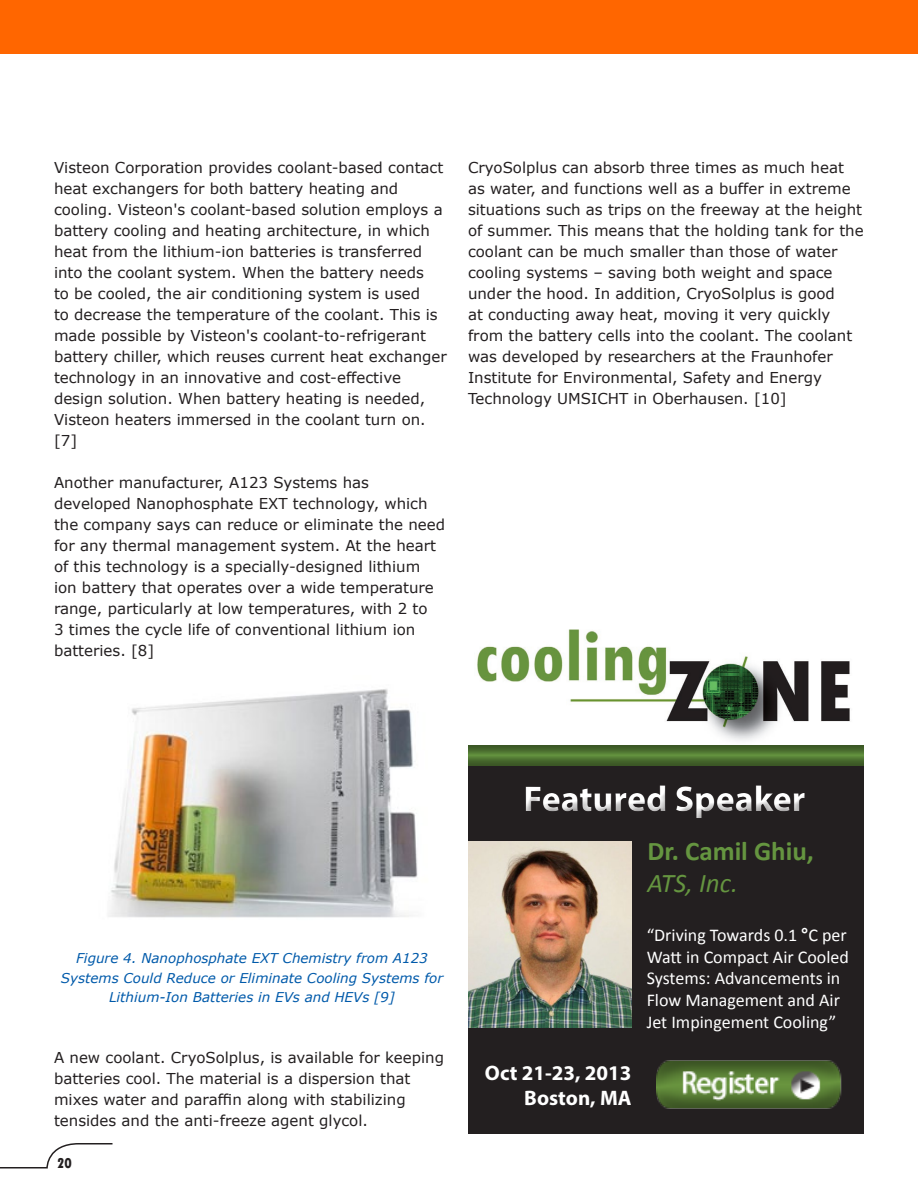
<style>
.page{position:relative;width:918px;height:1188px;background:#fff}
.page>*{position:absolute;margin:0;border:0;box-sizing:border-box;transform-origin:0 0}
.t1{font:700 36px "Myriad Pro";color:#fff}
.t2{font:700 27px "Calibri";color:#659540}
.t3{font:italic 27px "Calibri";color:#659540}
.t4{font:700 21px/25.2px "Myriad Pro";color:#fff;text-align:right}
.t5{font:18px/21.6px "Calibri";color:#fff}
.t6{font:15px/21px "Verdana";color:#231f20}
.t7{font:800 condensed 15px "Tw Cen";color:#231f20}
.t8{font:italic 13.5px/19.5px "Verdana";color:#015aaa;text-align:center}
.s1{font-family:"Arial";font-weight:700}
</style>
<div class="page">
<svg style="left:0;top:1143px;width:113px;height:26px"></svg>
<div style="left:0;top:0;width:918px;height:54px;background:#f60"></div>
<img style="left:108px;top:689px;width:310px;height:229px">
<div style="left:468px;top:760px;width:396px;height:374px;background:#231f20"></div>
<img style="left:468px;top:841px;width:164px;height:187px">
<img style="left:477px;top:629px;width:373px;height:112px">
<div style="left:468px;top:743px;width:396px;height:24px;background:#231f20;opacity:.5"></div>
<img style="left:656px;top:1060px;width:186px;height:49px">
<p class="t6" style="left:54px;top:157px;width:394px">Visteon Corporation provides coolant-based contact heat exchangers for both battery heating and cooling. Visteon's coolant-based solution employs a battery cooling and heating architecture, in which heat from the lithium-ion batteries is transferred into the coolant system. When the battery needs<br>to be cooled, the air conditioning system is used<br>to decrease the temperature of the coolant. This is made possible by Visteon's coolant-to-refrigerant battery chiller, which reuses current heat exchanger technology in an innovative and cost-effective design solution. When battery heating is needed, Visteon heaters immersed in the coolant turn on. [7]</p>
<p class="t6" style="left:54px;top:472px;width:393px">Another manufacturer, A123 Systems has developed Nanophosphate EXT technology, which the company says can reduce or eliminate the need for any thermal management system. At the heart of this technology is a specially-designed lithium ion battery that operates over a wide temperature range, particularly at low temperatures, with 2 to<br>3 times the cycle life of conventional lithium ion batteries. [8]</p>
<p class="t6" style="left:468px;top:157px;width:397px">CryoSolplus can absorb three times as much heat as water, and functions well as a buffer in extreme situations such as trips on the freeway at the height of summer. This means that the holding tank for the coolant can be much smaller than those of water cooling systems – saving both weight and space under the hood. In addition, CryoSolplus is good<br>at conducting away heat, moving it very quickly from the battery cells into the coolant. The coolant was developed by researchers at the Fraunhofer Institute for Environmental, Safety and Energy Technology UMSICHT in Oberhausen. [10]</p>
<p class="t8" style="left:61px;top:948px;width:384px">Figure 4. Nanophosphate EXT Chemistry from A123<br>Systems Could Reduce or Eliminate Cooling Systems for<br>Lithium-Ion Batteries in EVs and HEVs [9]</p>
<p class="t6" style="left:54px;top:1047px;width:392px">A new coolant. CryoSolplus, is available for keeping batteries cool. The material is a dispersion that mixes water and paraffin along with stabilizing tensides and the anti-freeze agent glycol.</p>
<p class="t7" style="left:57px;top:1154px;width:16px">20</p>
<h1 class="t1" style="left:524px;top:775px;width:283px">Featured Speaker</h1>
<h2 class="t2" style="left:648px;top:834px;width:168px">Dr. Camil Ghiu,</h2>
<h2 class="t3" style="left:648px;top:865px;width:92px">ATS, Inc.</h2>
<p class="t5" style="left:647px;top:925px;width:204px">“Driving Towards 0.1 <span class="s1">°</span>C per<br>Watt in Compact Air Cooled<br>Systems: Advancements in<br>Flow Management and Air<br>Jet Impingement Cooling”</p>
<h3 class="t4" style="left:485px;top:1059px;width:148px">Oct 21-23, 2013<br>Boston, MA</h3>
</div>
